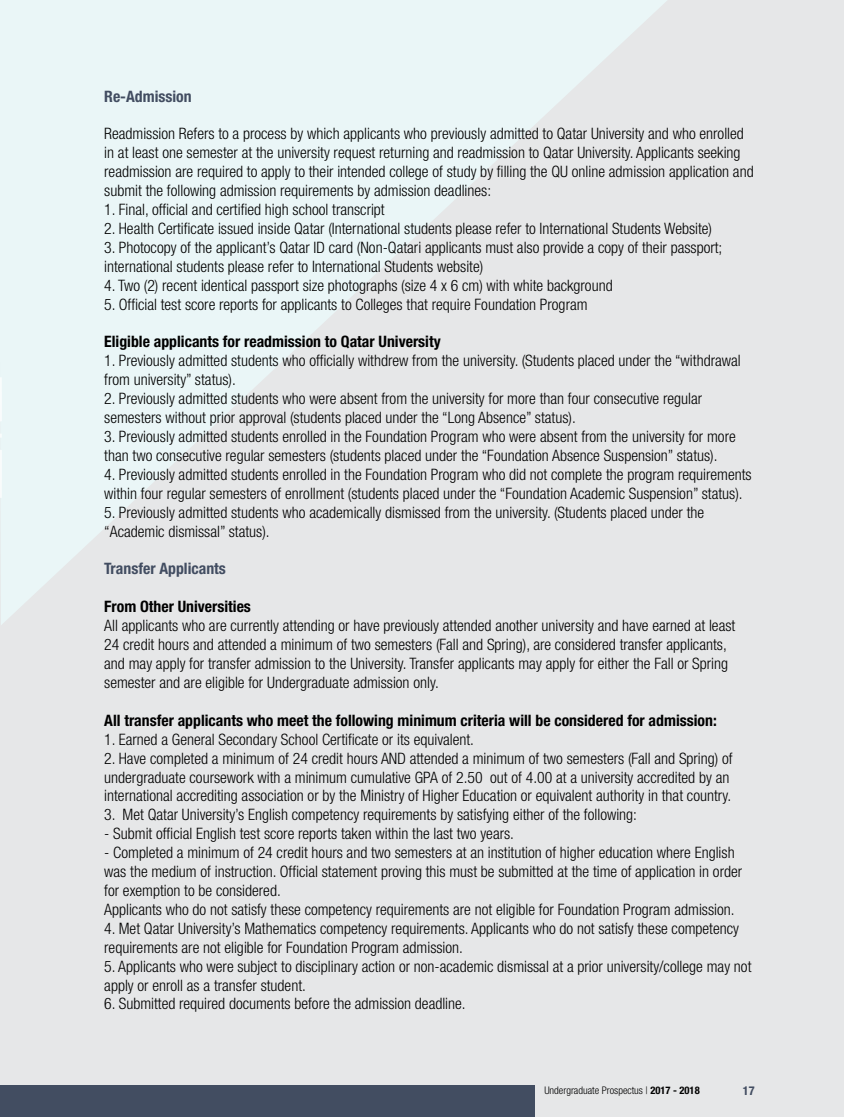
<style>
.page{position:relative;width:844px;height:1117px;background:#fff}
.page>*{position:absolute;margin:0;border:0;box-sizing:border-box;transform-origin:0 0}
.t1{font:300 condensed 15.75px/18.9px "Helvetica Neue";color:#000}
.t2{font:700 condensed 15.75px "Helvetica Neue";color:#000}
.t3{font:700 condensed 15.75px "Helvetica Neue";color:#424d61}
.t4{font:700 condensed 12.25px "Helvetica Neue";color:#424d61}
.t5{font:300 condensed 10.5px "Helvetica Neue";color:#000}
.s1{font-weight:700}
</style>
<div class="page">
<div style="left:0;top:0;width:843px;height:1116px;background:#e6e7e8"></div>
<svg style="left:0;top:0;width:667px;height:625px;fill:#e9f3f4"></svg>
<svg style="left:0;top:377px;width:2px;height:120px"></svg>
<div style="left:0;top:1085px;width:535px;height:31px;background:#424d61"></div>
<p class="t3" style="left:104px;top:86px;width:89px">Re-Admission</p>
<p class="t1" style="left:104px;top:124px;width:650px">Readmission Refers to a process by which applicants who previously admitted to Qatar University and who enrolled in at least one semester at the university request returning and readmission to Qatar University. Applicants seeking readmission are required to apply to their intended college of study by filling the QU online admission application and submit the following admission requirements by admission deadlines:</p>
<p class="t1" style="left:104px;top:200px;width:282px">1. Final, official and certified high school transcript</p>
<p class="t1" style="left:104px;top:219px;width:609px">2. Health Certificate issued inside Qatar (International students please refer to International Students Website)</p>
<p class="t1" style="left:104px;top:238px;width:619px">3. Photocopy of the applicant’s Qatar ID card (Non-Qatari applicants must also provide a copy of their passport; international students please refer to International Students website)</p>
<p class="t1" style="left:104px;top:275px;width:510px">4. Two (2) recent identical passport size photographs (size 4 x 6 cm) with white background</p>
<p class="t1" style="left:104px;top:294px;width:484px">5. Official test score reports for applicants to Colleges that require Foundation Program</p>
<p class="t2" style="left:104px;top:332px;width:338px">Eligible applicants for readmission to Qatar University</p>
<p class="t1" style="left:104px;top:351px;width:638px">1. Previously admitted students who officially withdrew from the university. (Students placed under the “withdrawal from university” status).</p>
<p class="t1" style="left:104px;top:389px;width:599px">2. Previously admitted students who were absent from the university for more than four consecutive regular semesters without prior approval (students placed under the “Long Absence” status).</p>
<p class="t1" style="left:104px;top:427px;width:633px">3. Previously admitted students enrolled in the Foundation Program who were absent from the university for more than two consecutive regular semesters (students placed under the “Foundation Absence Suspension” status).</p>
<p class="t1" style="left:104px;top:464px;width:648px">4. Previously admitted students enrolled in the Foundation Program who did not complete the program requirements within four regular semesters of enrollment (students placed under the “Foundation Academic Suspension” status).</p>
<p class="t1" style="left:104px;top:502px;width:601px">5. Previously admitted students who academically dismissed from the university. (Students placed under the “Academic dismissal” status).</p>
<p class="t3" style="left:104px;top:559px;width:123px">Transfer Applicants</p>
<p class="t2" style="left:104px;top:597px;width:148px">From Other Universities</p>
<p class="t1" style="left:104px;top:616px;width:632px">All applicants who are currently attending or have previously attended another university and have earned at least 24 credit hours and attended a minimum of two semesters (Fall and Spring), are considered transfer applicants, and may apply for transfer admission to the University. Transfer applicants may apply for either the Fall or Spring semester and are eligible for Undergraduate admission only.</p>
<p class="t2" style="left:104px;top:710px;width:614px">All transfer applicants who meet the following minimum criteria will be considered for admission:</p>
<p class="t1" style="left:104px;top:729px;width:371px">1. Earned a General Secondary School Certificate or its equivalent.</p>
<p class="t1" style="left:104px;top:748px;width:629px">2. Have completed a minimum of 24 credit hours AND attended a minimum of two semesters (Fall and Spring) of undergraduate coursework with a minimum cumulative GPA of 2.50 out of 4.00 at a university accredited by an international accrediting association or by the Ministry of Higher Education or equivalent authority in that country.</p>
<p class="t1" style="left:104px;top:805px;width:534px">3. Met Qatar University’s English competency requirements by satisfying either of the following:</p>
<p class="t1" style="left:104px;top:823px;width:411px">- Submit official English test score reports taken within the last two years.</p>
<p class="t1" style="left:104px;top:842px;width:639px">- Completed a minimum of 24 credit hours and two semesters at an institution of higher education where English was the medium of instruction. Official statement proving this must be submitted at the time of application in order for exemption to be considered.<br>Applicants who do not satisfy these competency requirements are not eligible for Foundation Program admission.</p>
<p class="t1" style="left:104px;top:918px;width:636px">4. Met Qatar University’s Mathematics competency requirements. Applicants who do not satisfy these competency requirements are not eligible for Foundation Program admission.</p>
<p class="t1" style="left:104px;top:956px;width:648px">5. Applicants who were subject to disciplinary action or non-academic dismissal at a prior university/college may not apply or enroll as a transfer student.</p>
<p class="t1" style="left:104px;top:994px;width:363px">6. Submitted required documents before the admission deadline.</p>
<p class="t5" style="left:544px;top:1083px;width:157px">Undergraduate Prospectus | <span class="s1">2017 - 2018</span></p>
<p class="t4" style="left:742px;top:1083px;width:13px">17</p>
</div>
